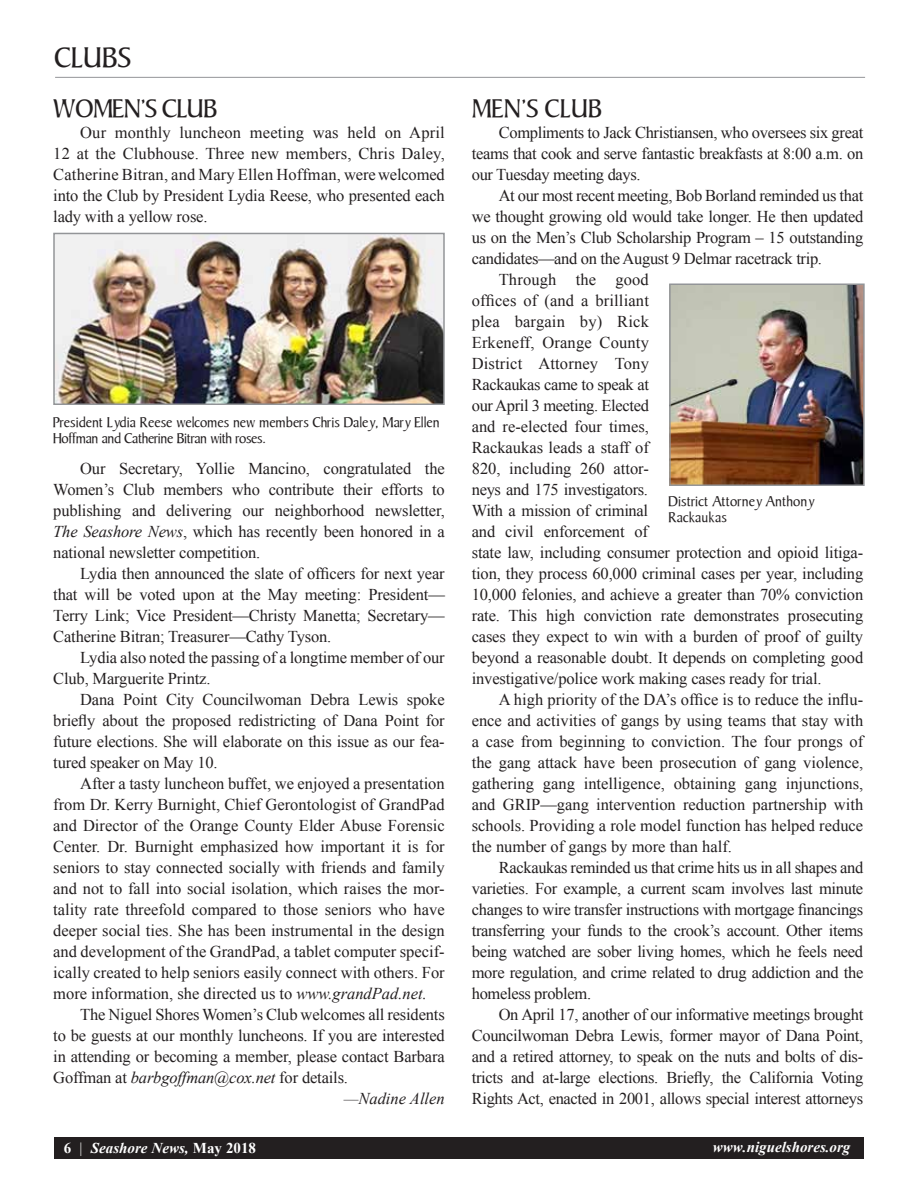
<style>
.page{position:relative;width:918px;height:1188px;background:#fff}
.page>*{position:absolute;margin:0;border:0;box-sizing:border-box;transform-origin:0 0}
.t1{font:30px "Persuasion S Si";color:#231f20}
.t2{font:27px "Persuasion S Si";letter-spacing:-.025em;color:#231f20}
.t3{font:16.5px/21px "Times New Roman";letter-spacing:-.01em;color:#231f20;text-align:justify}
.t4{font:16.5px "Times New Roman";letter-spacing:.01em;color:#231f20}
.t5{font:italic 16.5px "Times New Roman";color:#231f20}
.t6{font:15px/16.5px "Persuasion S Si";color:#231f20}
.t7{font:italic 700 15px "Times New Roman";color:#fff}
.s1{font-style:italic}
.s2{font-style:normal}
.s3{font-weight:400;font-style:normal}
</style>
<div class="page">
<div style="left:54px;top:1137px;width:810px;height:21px;background:#231f20"></div>
<hr style="left:55px;top:77px;width:810px;height:1px;background:#939598">
<img style="left:56px;top:236px;width:386px;height:166px">
<div style="left:53px;top:233px;width:392px;height:172px;border:2px solid #939598"></div>
<img style="left:672px;top:287px;width:190px;height:196px">
<div style="left:669px;top:284px;width:196px;height:202px;border:2px solid #939598"></div>
<h1 class="t1" style="left:55px;top:40px;width:78px">CLUBS</h1>
<h2 class="t2" style="left:53px;top:94px;width:166px">WOMEN’S CLUB</h2>
<p class="t3" style="left:53px;top:122px;width:393px;text-indent:27px">Our monthly luncheon meeting was held on April 12 at the Clubhouse. Three new members, Chris Daley, Catherine Bitran, and Mary Ellen Hoffman, were welcomed into the Club by President Lydia Reese, who presented each lady with a yellow rose.</p>
<p class="t6" style="left:53px;top:414px;width:388px">President Lydia Reese welcomes new members Chris Daley, Mary Ellen<br>Hoffman and Catherine Bitran with roses.</p>
<p class="t3" style="left:53px;top:458px;width:393px;text-indent:27px">Our Secretary, Yollie Mancino, congratulated the Women’s Club members who contribute their efforts to publishing and delivering our neighborhood newsletter, <span class="s1">The Seashore News</span>, which has recently been honored in a national newsletter competition.</p>
<p class="t3" style="left:53px;top:563px;width:393px;text-indent:27px">Lydia then announced the slate of officers for next year that will be voted upon at the May meeting: President— Terry Link; Vice President—Christy Manetta; Secretary— Catherine Bitran; Treasurer—Cathy Tyson.</p>
<p class="t3" style="left:53px;top:647px;width:393px;text-indent:27px">Lydia also noted the passing of a longtime member of our<br>Club, Marguerite Printz.</p>
<p class="t3" style="left:53px;top:689px;width:393px;text-indent:27px">Dana Point City Councilwoman Debra Lewis spoke briefly about the proposed redistricting of Dana Point for future elections. She will elaborate on this issue as our fea&shy;tured speaker on May 10.</p>
<p class="t3" style="left:53px;top:773px;width:393px;text-indent:27px">After a tasty luncheon buffet, we enjoyed a presentation from Dr. Kerry Burnight, Chief Gerontologist of GrandPad and Director of the Orange County Elder Abuse Forensic Center. Dr. Burnight emphasized how important it is for seniors to stay connected socially with friends and family and not to fall into social isolation, which raises the mor&shy;tality rate threefold compared to those seniors who have deeper social ties. She has been instrumental in the design and development of the GrandPad, a tablet computer specif&shy;ically created to help seniors easily connect with others. For more information, she directed us to <span class="s1">www.grandPad.net.</span></p>
<p class="t3" style="left:80px;top:1004px;width:366px">The Niguel Shores Women’s Club welcomes all residents</p>
<p class="t3" style="left:53px;top:1025px;width:393px">to be guests at our monthly luncheons. If you are interested</p>
<p class="t3" style="left:53px;top:1046px;width:393px">in attending or becoming a member, please contact Barbara</p>
<p class="t3" style="left:53px;top:1067px;width:296px">Goffman at <span class="s1">barbgoffman@cox.net</span> for details.</p>
<p class="t5" style="left:344px;top:1087px;width:102px">—Nadine Allen</p>
<h2 class="t2" style="left:472px;top:94px;width:132px">MEN’S CLUB</h2>
<p class="t3" style="left:472px;top:122px;width:393px;text-indent:27px">Compliments to Jack Christiansen, who oversees six great teams that cook and serve fantastic breakfasts at 8:00 a.m. on our Tuesday meeting days.</p>
<p class="t3" style="left:499px;top:185px;width:366px">At our most recent meeting, Bob Borland reminded us that</p>
<p class="t3" style="left:472px;top:206px;width:393px">we thought growing old would take longer. He then updated</p>
<p class="t3" style="left:472px;top:227px;width:393px">us on the Men’s Club Scholarship Program – 15 outstanding</p>
<p class="t3" style="left:472px;top:248px;width:352px">candidates—and on the August 9 Delmar racetrack trip.</p>
<p class="t4" style="left:499px;top:268px;width:152px">Through the good</p>
<p class="t4" style="left:472px;top:289px;width:179px">offices of (and a brilliant</p>
<p class="t4" style="left:472px;top:310px;width:179px">plea bargain by) Rick</p>
<p class="t4" style="left:472px;top:331px;width:179px">Erkeneff, Orange County</p>
<p class="t4" style="left:472px;top:352px;width:179px">District Attorney Tony</p>
<p class="t3" style="left:472px;top:374px;width:179px">Rackaukas came to speak at</p>
<p class="t3" style="left:472px;top:395px;width:179px">our April 3 meeting. Elected</p>
<p class="t3" style="left:472px;top:416px;width:179px">and re-elected four times,</p>
<p class="t3" style="left:472px;top:437px;width:179px">Rackaukas leads a staff of</p>
<p class="t3" style="left:472px;top:458px;width:179px">820, including 260 attor-</p>
<p class="t3" style="left:472px;top:479px;width:178px">neys and 175 investigators.</p>
<p class="t3" style="left:472px;top:500px;width:178px">With a mission of criminal</p>
<p class="t3" style="left:472px;top:521px;width:178px">and civil enforcement of</p>
<p class="t3" style="left:472px;top:542px;width:393px">state law, including consumer protection and opioid litiga-</p>
<p class="t3" style="left:472px;top:563px;width:393px">tion, they process 60,000 criminal cases per year, including</p>
<p class="t3" style="left:472px;top:584px;width:393px">10,000 felonies, and achieve a greater than 70% conviction</p>
<p class="t3" style="left:472px;top:605px;width:393px">rate. This high conviction rate demonstrates prosecuting</p>
<p class="t3" style="left:472px;top:626px;width:393px">cases they expect to win with a burden of proof of guilty</p>
<p class="t3" style="left:472px;top:647px;width:393px">beyond a reasonable doubt. It depends on completing good</p>
<p class="t3" style="left:472px;top:668px;width:351px">investigative/police work making cases ready for trial.</p>
<p class="t3" style="left:499px;top:689px;width:366px">A high priority of the DA’s office is to reduce the influ-</p>
<p class="t3" style="left:472px;top:710px;width:393px">ence and activities of gangs by using teams that stay with</p>
<p class="t3" style="left:472px;top:731px;width:393px">a case from beginning to conviction. The four prongs of</p>
<p class="t3" style="left:472px;top:752px;width:393px">the gang attack have been prosecution of gang violence,</p>
<p class="t3" style="left:472px;top:773px;width:393px">gathering gang intelligence, obtaining gang injunctions,</p>
<p class="t3" style="left:472px;top:794px;width:393px">and GRIP—gang intervention reduction partnership with</p>
<p class="t3" style="left:472px;top:815px;width:393px">schools. Providing a role model function has helped reduce</p>
<p class="t3" style="left:472px;top:836px;width:262px">the number of gangs by more than half.</p>
<p class="t3" style="left:499px;top:857px;width:366px">Rackaukas reminded us that crime hits us in all shapes and</p>
<p class="t3" style="left:472px;top:878px;width:393px">varieties. For example, a current scam involves last minute</p>
<p class="t3" style="left:472px;top:899px;width:393px">changes to wire transfer instructions with mortgage financings</p>
<p class="t3" style="left:472px;top:920px;width:393px">transferring your funds to the crook’s account. Other items</p>
<p class="t3" style="left:472px;top:941px;width:393px">being watched are sober living homes, which he feels need</p>
<p class="t3" style="left:472px;top:962px;width:393px">more regulation, and crime related to drug addiction and the</p>
<p class="t3" style="left:472px;top:983px;width:121px">homeless problem.</p>
<p class="t3" style="left:499px;top:1004px;width:366px">On April 17, another of our informative meetings brought</p>
<p class="t3" style="left:472px;top:1025px;width:393px">Councilwoman Debra Lewis, former mayor of Dana Point,</p>
<p class="t3" style="left:472px;top:1046px;width:393px">and a retired attorney, to speak on the nuts and bolts of dis-</p>
<p class="t3" style="left:472px;top:1067px;width:393px">tricts and at-large elections. Briefly, the California Voting</p>
<p class="t3" style="left:472px;top:1088px;width:393px">Rights Act, enacted in 2001, allows special interest attorneys</p>
<p class="t6" style="left:668px;top:493px;width:147px">District Attorney Anthony<br>Rackaukas</p>
<p class="t7" style="left:64px;top:1137px;width:194px"><span class="s2">6</span> <span class="s3">|</span> Seashore News, <span class="s2">May 2018</span></p>
<p class="t7" style="left:713px;top:1137px;width:139px">www.niguelshores.org</p>
</div>
